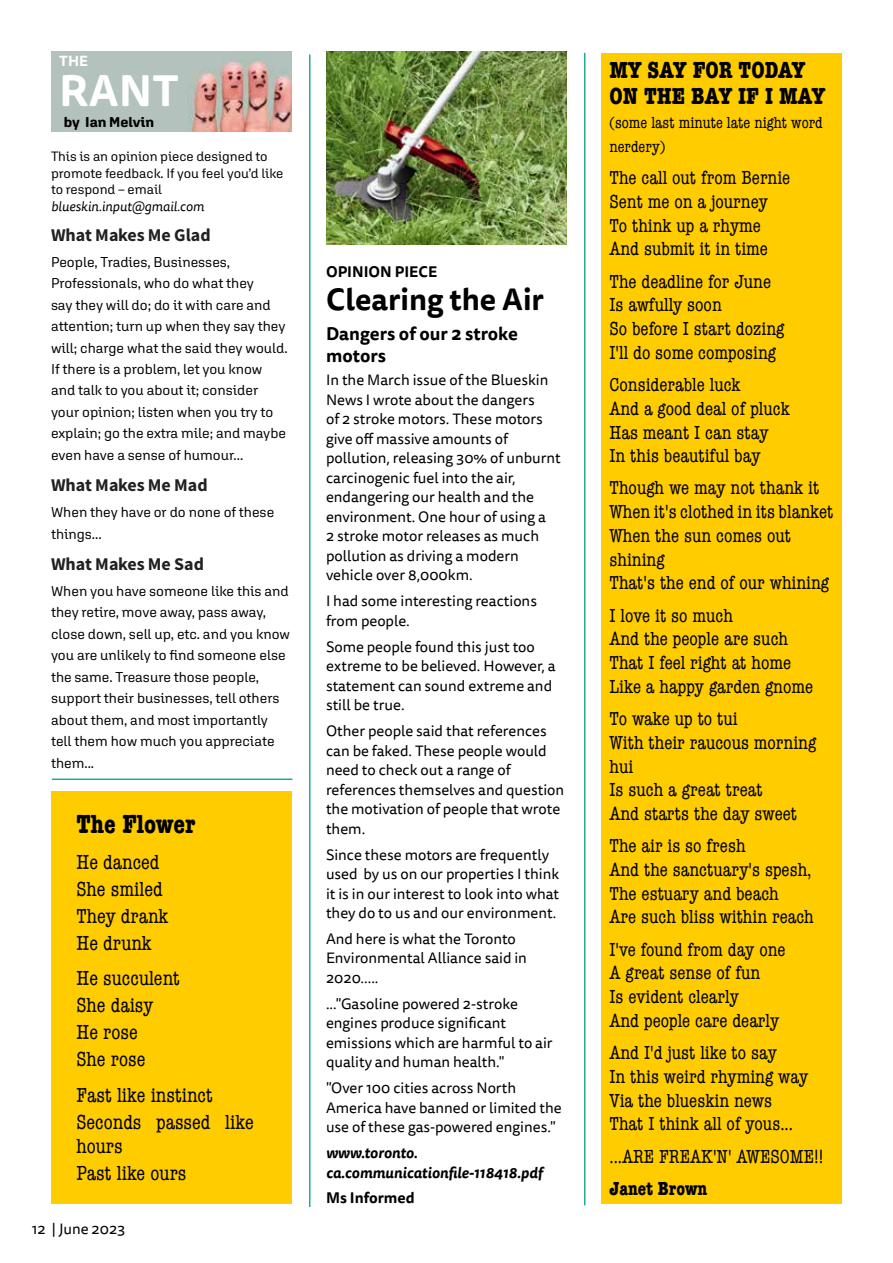
<style>
.page{position:relative;width:893px;height:1263px;background:#fff}
.page>*{position:absolute;margin:0;border:0;box-sizing:border-box;transform-origin:0 0}
.t1{font:700 43.2px "Tisa Sans Pro";color:#fff}
.t2{font:700 30px "Tisa Sans Pro";color:#000}
.t3{font:700 condensed 27px "American Typewriter";color:#000}
.t4{font:700 condensed 24px/26.7px "American Typewriter";color:#000}
.t5{font:condensed 21px/27px "American Typewriter";color:#000}
.t6{font:condensed 19.5px/23.7px "American Typewriter";color:#000}
.t7{font:700 condensed 19.5px "American Typewriter";color:#000}
.t8{font:18px "Source Sans Variable";color:#212121}
.t9{font:700 18px/21.6px "Tisa Sans Pro";color:#000}
.t10{font:condensed 16.5px/23.7px "American Typewriter";color:#000}
.t11{font:15px/19.5px "Tisa Sans Pro";color:#000}
.t12{font:italic 700 15px/19.5px "Tisa Sans Pro";color:#000}
.t13{font:700 15px "Tisa Sans Pro";color:#000}
.t14{font:700 14.4px "Tisa Sans Pro";color:#fff}
.t15{font:14.25px/21.5px "Aglet Sans";color:#000}
.t16{font:700 14.25px "Aglet Sans";color:#000}
.t17{font:13.5px/16.5px "Aglet Sans";color:#000}
.t18{font:italic 13.5px "Tisa Sans Pro";color:#000}
</style>
<div class="page">
<img style="left:51px;top:51px;width:241px;height:80px">
<div style="left:51px;top:791px;width:241px;height:412px;background:#fc0"></div>
<hr style="left:52px;top:778px;width:240px;height:2px;background:#23aa95">
<div style="left:601px;top:53px;width:241px;height:1150px;background:#fc0"></div>
<img style="left:326px;top:51px;width:241px;height:193px">
<hr style="left:309px;top:55px;width:1px;height:1152px;background:#23aa95">
<hr style="left:584px;top:53px;width:1px;height:1152px;background:#23aa95">
<p class="t14" style="left:59px;top:50px;width:30px">THE</p>
<h1 class="t1" style="left:59px;top:59px;width:121px">RANT</h1>
<p class="t16" style="left:64px;top:113px;width:92px">by Ian Melvin</p>
<p class="t17" style="left:51px;top:148px;width:234px">This is an opinion piece designed to promote feedback. If you feel you’d like to respond – email</p>
<p class="t18" style="left:51px;top:197px;width:155px">blueskin.input@gmail.com</p>
<p class="t8" style="left:51px;top:224px;width:161px">What Makes Me Glad</p>
<p class="t15" style="left:51px;top:251px;width:238px">People, Tradies, Businesses, Professionals, who do what they<br>say they will do; do it with care and attention; turn up when they say they will; charge what the said they would.<br>If there is a problem, let you know and talk to you about it; consider your opinion; listen when you try to explain; go the extra mile; and maybe even have a sense of humour...</p>
<p class="t8" style="left:51px;top:474px;width:158px">What Makes Me Mad</p>
<p class="t15" style="left:51px;top:501px;width:225px">When they have or do none of these things...</p>
<p class="t8" style="left:51px;top:553px;width:155px">What Makes Me Sad</p>
<p class="t15" style="left:51px;top:580px;width:241px">When you have someone like this and they retire, move away, pass away, close down, sell up, etc. and you know you are unlikely to find someone else the same. Treasure those people, support their businesses, tell others about them, and most importantly tell them how much you appreciate them...</p>
<h3 class="t3" style="left:77px;top:802px;width:120px">The Flower</h3>
<h3 class="t5" style="left:77px;top:847px;width:93px">He danced<br>She smiled<br>They drank<br>He drunk</h3>
<h3 class="t5" style="left:77px;top:964px;width:105px">He succulent<br>She daisy<br>He rose<br>She rose</h3>
<h3 class="t5" style="left:77px;top:1081px;width:179px">Fast like instinct<br>Seconds passed like</h3>
<h3 class="t5" style="left:77px;top:1132px;width:111px">hours<br>Past like ours</h3>
<p class="t11" style="left:32px;top:1219px;width:95px">12 | June 2023</p>
<p class="t13" style="left:326px;top:261px;width:113px">OPINION PIECE</p>
<h2 class="t2" style="left:326px;top:277px;width:219px">Clearing the Air</h2>
<p class="t9" style="left:326px;top:323px;width:194px">Dangers of our 2 stroke motors</p>
<p class="t11" style="left:326px;top:371px;width:236px">In the March issue of the Blueskin<br>News I wrote about the dangers<br>of 2 stroke motors. These motors give off massive amounts of pollution, releasing 30% of unburnt carcinogenic fuel into the air, endangering our health and the environment. One hour of using a<br>2 stroke motor releases as much pollution as driving a modern vehicle over 8,000km.</p>
<p class="t11" style="left:326px;top:592px;width:212px">I had some interesting reactions from people.</p>
<p class="t11" style="left:326px;top:637px;width:231px">Some people found this just too extreme to be believed. However, a statement can sound extreme and still be true.</p>
<p class="t11" style="left:326px;top:721px;width:240px">Other people said that references can be faked. These people would need to check out a range of references themselves and question the motivation of people that wrote them.</p>
<p class="t11" style="left:326px;top:845px;width:235px">Since these motors are frequently used by us on our properties I think it is in our interest to look into what they do to us and our environment.</p>
<p class="t11" style="left:326px;top:929px;width:202px">And here is what the Toronto<br>Environmental Alliance said in<br>2020.....</p>
<p class="t11" style="left:326px;top:994px;width:228px">..."Gasoline powered 2-stroke engines produce significant emissions which are harmful to air quality and human health."</p>
<p class="t11" style="left:326px;top:1078px;width:237px">"Over 100 cities across North<br>America have banned or limited the use of these gas-powered engines."</p>
<p class="t12" style="left:326px;top:1143px;width:218px">www.toronto. ca.communicationfile-118418.pdf</p>
<p class="t13" style="left:326px;top:1187px;width:90px">Ms Informed</p>
<h3 class="t4" style="left:609px;top:56px;width:217px">MY SAY FOR TODAY<br>ON THE BAY IF I MAY</h3>
<p class="t10" style="left:609px;top:110px;width:215px">(some last minute late night word nerdery)</p>
<h3 class="t6" style="left:609px;top:165px;width:182px">The call out from Bernie<br>Sent me on a journey<br>To think up a rhyme<br>And submit it in time</h3>
<h3 class="t6" style="left:609px;top:269px;width:176px">The deadline for June<br>Is awfully soon<br>So before I start dozing<br>I'll do some composing</h3>
<h3 class="t6" style="left:609px;top:372px;width:182px">Considerable luck<br>And a good deal of pluck<br>Has meant I can stay<br>In this beautiful bay</h3>
<h3 class="t6" style="left:609px;top:476px;width:225px">Though we may not thank it<br>When it's clothed in its blanket<br>When the sun comes out shining<br>That's the end of our whining</h3>
<h3 class="t6" style="left:609px;top:603px;width:205px">I love it so much<br>And the people are such<br>That I feel right at home<br>Like a happy garden gnome</h3>
<h3 class="t6" style="left:609px;top:706px;width:208px">To wake up to tui<br>With their raucous morning hui<br>Is such a great treat<br>And starts the day sweet</h3>
<h3 class="t6" style="left:609px;top:833px;width:206px">The air is so fresh<br>And the sanctuary's spesh,<br>The estuary and beach<br>Are such bliss within reach</h3>
<h3 class="t6" style="left:609px;top:937px;width:178px">I've found from day one<br>A great sense of fun<br>Is evident clearly<br>And people care dearly</h3>
<h3 class="t6" style="left:609px;top:1040px;width:200px">And I'd just like to say<br>In this weird rhyming way<br>Via the blueskin news<br>That I think all of yous...</h3>
<h3 class="t6" style="left:609px;top:1144px;width:215px">...ARE FREAK'N' AWESOME!!</h3>
<h3 class="t7" style="left:609px;top:1173px;width:99px">Janet Brown</h3>
</div>
